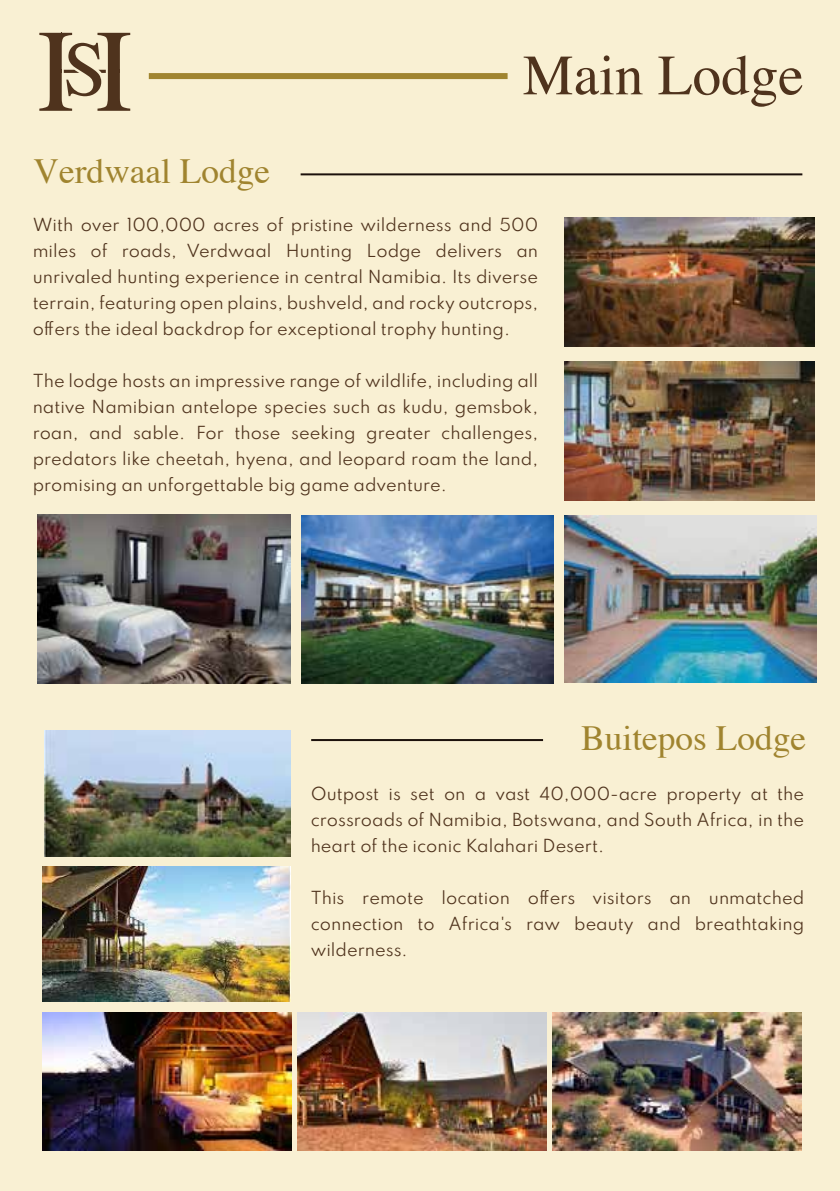
<style>
.page{position:relative;width:840px;height:1191px;background:#fff}
.page>*{position:absolute;margin:0;border:0;box-sizing:border-box;transform-origin:0 0}
.t1{font:57px "Times";color:#4f331d}
.t2{font:46.6px "Times";letter-spacing:.1em;color:#4f2912}
.t3{font:35.2px "Times";color:#a0842f}
.t4{font:100 16px/26px "Spartan";color:#4f331d;text-align:justify}
</style>
<div class="page">
<div style="left:0;top:0;width:839px;height:1191px;background:#f9f0d3"></div>
<div style="left:149px;top:73px;width:358px;height:6px;background:#a0842f"></div>
<svg style="left:39px;top:33px;width:91px;height:78px"></svg>
<hr style="left:300px;top:173px;width:501px;height:2px;background:#1c110b">
<hr style="left:311px;top:739px;width:231px;height:2px;background:#1c110b">
<img style="left:38px;top:514px;width:252px;height:170px">
<img style="left:564px;top:361px;width:250px;height:140px">
<img style="left:564px;top:217px;width:250px;height:129px">
<img style="left:301px;top:516px;width:252px;height:168px">
<img style="left:564px;top:515px;width:252px;height:167px">
<img style="left:44px;top:731px;width:247px;height:125px">
<img style="left:552px;top:1012px;width:249px;height:138px">
<img style="left:297px;top:1012px;width:249px;height:138px">
<img style="left:42px;top:1012px;width:249px;height:138px">
<img style="left:42px;top:866px;width:249px;height:135px">
<h3 class="t3" style="left:34px;top:138px;width:238px">Verdwaal Lodge</h3>
<h1 class="t1" style="left:522px;top:22px;width:282px">Main Lodge</h1>
<p class="t4" style="left:33px;top:211px;width:507px">With over 100,000 acres of pristine wilderness and 500 miles of roads, Verdwaal Hunting Lodge delivers an unrivaled hunting experience in central Namibia. Its diverse terrain, featuring open plains, bushveld, and rocky outcrops, offers the ideal backdrop for exceptional trophy hunting.</p>
<p class="t4" style="left:33px;top:367px;width:506px">The lodge hosts an impressive range of wildlife, including all native Namibian antelope species such as kudu, gemsbok, roan, and sable. For those seeking greater challenges, predators like cheetah, hyena, and leopard roam the land, promising an unforgettable big game adventure.</p>
<h2 class="t2" style="left:59px;top:415px;width:796px">“I NEVER KNEW OF A MORNIN</h2>
<h3 class="t3" style="left:581px;top:705px;width:226px">Buitepos Lodge</h3>
<p class="t4" style="left:310px;top:780px;width:495px">Outpost is set on a vast 40,000-acre property at the crossroads of Namibia, Botswana, and South Africa, in the heart of the iconic Kalahari Desert.</p>
<p class="t4" style="left:310px;top:884px;width:495px">This remote location offers visitors an unmatched connection to Africa's raw beauty and breathtaking wilderness.</p>
</div>
